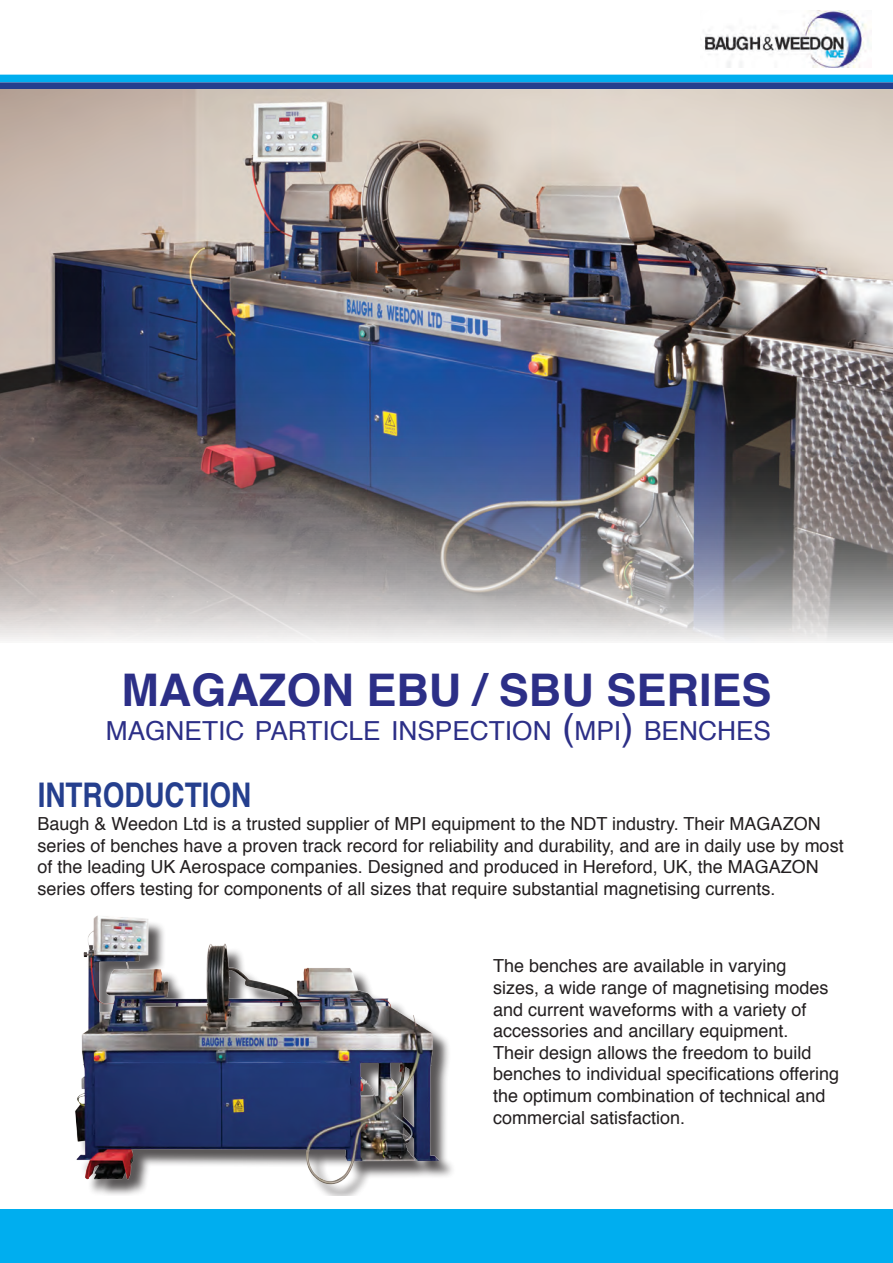
<style>
.page{position:relative;width:893px;height:1263px;background:#fff}
.page>*{position:absolute;margin:0;border:0;box-sizing:border-box;transform-origin:0 0}
.t1{font:700 45px "Helvetica";color:#2c2f87}
.t2{font:700 33.9px "Helvetica";color:#253f8e;scale:.82 1}
.t3{font:26.25px "Helvetica";color:#2c2f87}
.t4{font:18px/21.6px "Helvetica";color:#231f20}
.s1{font-size:37.5px}
</style>
<div class="page">
<div style="left:0;top:1209px;width:893px;height:54px;background:#00aeef"></div>
<div style="left:0;top:82px;width:893px;height:8px;background:#253f8e"></div>
<div style="left:0;top:75px;width:893px;height:7px;background:#00aeef"></div>
<img style="left:0;top:90px;width:893px;height:551px">
<img style="left:75px;top:915px;width:377px;height:280px">
<img style="left:704px;top:10px;width:165px;height:57px">
<p class="t1" style="left:121px;top:654px;width:652px">MAGAZON EBU / SBU SERIES</p>
<p class="t3" style="left:106px;top:710px;width:667px">MAGNETIC PARTICLE INSPECTION <span class="s1">(</span>MPI<span class="s1">)</span> BENCHES</p>
<p class="t2" style="left:38px;top:768px;width:262px">INTRODUCTION</p>
<p class="t4" style="left:38px;top:813px;width:808px">Baugh &amp; Weedon Ltd is a trusted supplier of MPI equipment to the NDT industry. Their MAGAZON series of benches have a proven track record for reliability and durability, and are in daily use by most of the leading UK Aerospace companies. Designed and produced in Hereford, UK, the MAGAZON series offers testing for components of all sizes that require substantial magnetising currents.</p>
<p class="t4" style="left:493px;top:956px;width:347px">The benches are available in varying<br>sizes, a wide range of magnetising modes and current waveforms with a variety of accessories and ancillary equipment.<br>Their design allows the freedom to build benches to individual specifications offering the optimum combination of technical and commercial satisfaction.</p>
</div>
